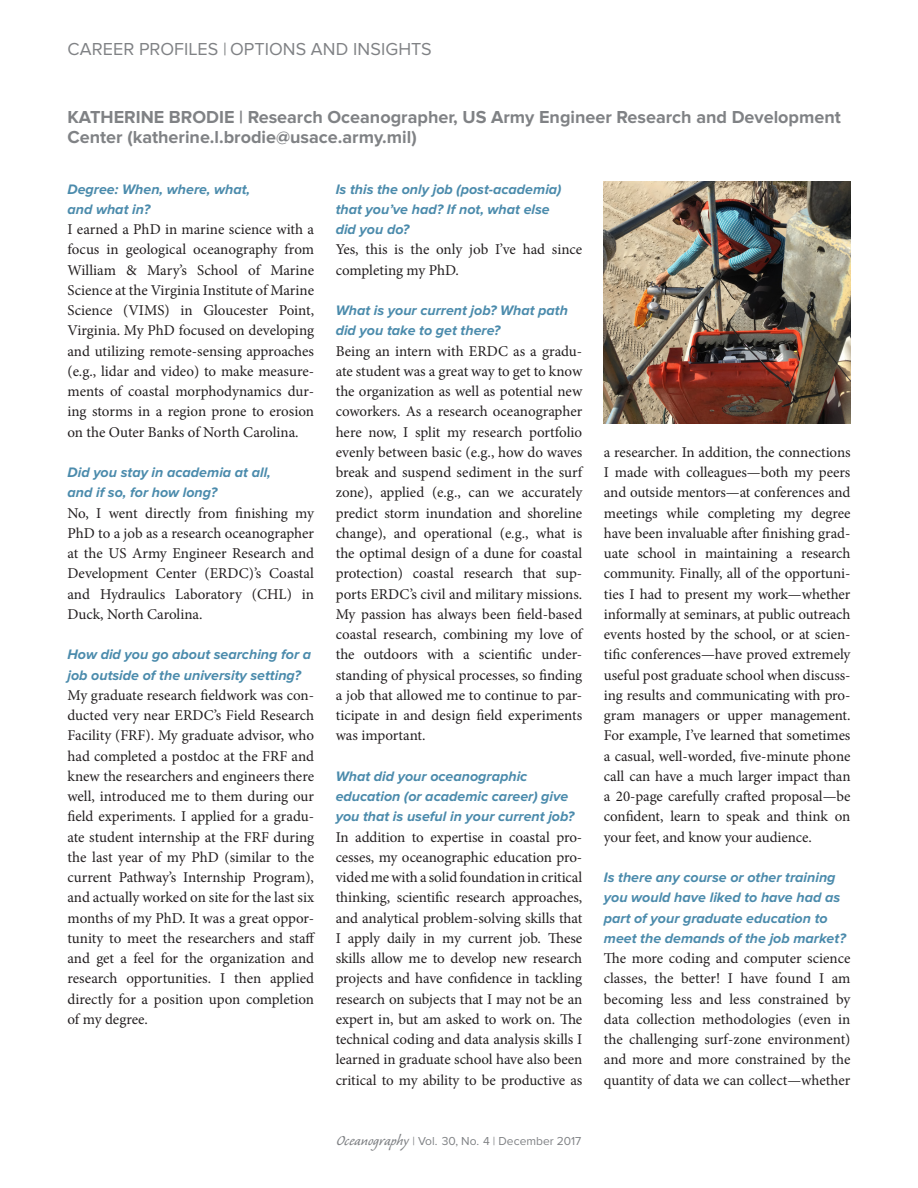
<style>
.page{position:relative;width:918px;height:1188px;background:#fff}
.page>*{position:absolute;margin:0;border:0;box-sizing:border-box;transform-origin:0 0}
.career_profiles_subh{font:700 18px/20.2px "Proxima Nova";color:#808285}
.toc_head{font:18px "Proxima Nova";letter-spacing:.005em;color:#808285}
.text_first_para{font:15px/20.2px "Minion Pro";letter-spacing:-.005em;color:#231f20;text-align:justify}
.profiles_questions{font:italic 700 14.25px/20.2px "Proxima Nova";color:#4b8bac}
.t1{font:12px "Proxima Nova";color:#808285}
.s1{font-family:"Caliban";font-size:18px}
</style>
<div class="page">
<img style="left:604px;top:182px;width:246px;height:242px">
<p class="toc_head" style="left:68px;top:38px;width:366px">CAREER PROFILES | OPTIONS AND INSIGHTS</p>
<p class="career_profiles_subh" style="left:68px;top:107px;width:775px">KATHERINE BRODIE | Research Oceanographer, US Army Engineer Research and Development<br>Center (katherine.l.brodie@usace.army.mil)</p>
<p class="profiles_questions" style="left:336px;top:179px;width:227px">Is this the only job (post-academia) that you’ve had? If not, what else did you do?</p>
<p class="text_first_para" style="left:336px;top:239px;width:248px">Yes, this is the only job I’ve had since completing my PhD.</p>
<p class="profiles_questions" style="left:336px;top:301px;width:234px">What is your current job? What path did you take to get there?</p>
<p class="text_first_para" style="left:336px;top:341px;width:248px">Being an intern with ERDC as a gradu&shy;ate student was a great way to get to know the organization as well as potential new coworkers. As a research oceanographer here now, I split my research portfolio evenly between basic (e.g., how do waves break and suspend sediment in the surf zone), applied (e.g., can we accurately predict storm inundation and shoreline change), and operational (e.g., what is the optimal design of a dune for coastal protection) coastal research that sup&shy;ports ERDC’s civil and military missions.<br>My passion has always been field-based coastal research, combining my love of the outdoors with a scientific under&shy;standing of physical processes, so finding a job that allowed me to continue to par&shy;ticipate in and design field experiments was important.</p>
<p class="profiles_questions" style="left:336px;top:766px;width:240px">What did your oceanographic education (or academic career) give you that is useful in your current job?</p>
<p class="text_first_para" style="left:336px;top:827px;width:248px">In addition to expertise in coastal pro&shy;cesses, my oceanographic education pro&shy;vided me with a solid foundation in critical thinking, scientific research approaches, and analytical problem-solving skills that I apply daily in my current job. These skills allow me to develop new research projects and have confidence in tackling research on subjects that I may not be an expert in, but am asked to work on. The technical coding and data analysis skills I learned in graduate school have also been critical to my ability to be productive as</p>
<p class="profiles_questions" style="left:68px;top:179px;width:184px">Degree: When, where, what, and what in?</p>
<p class="text_first_para" style="left:68px;top:219px;width:248px">I earned a PhD in marine science with a focus in geological oceanography from William &amp; Mary’s School of Marine Science at the Virginia Institute of Marine Science (VIMS) in Gloucester Point, Virginia. My PhD focused on developing and utilizing remote-sensing approaches (e.g., lidar and video) to make measure&shy;ments of coastal morphodynamics dur&shy;ing storms in a region prone to erosion on the Outer Banks of North Carolina.</p>
<p class="profiles_questions" style="left:68px;top:463px;width:205px">Did you stay in academia at all, and if so, for how long?</p>
<p class="text_first_para" style="left:68px;top:503px;width:248px">No, I went directly from finishing my PhD to a job as a research oceanographer at the US Army Engineer Research and Development Center (ERDC)’s Coastal and Hydraulics Laboratory (CHL) in Duck, North Carolina.</p>
<p class="profiles_questions" style="left:68px;top:645px;width:245px">How did you go about searching for a job outside of the university setting?</p>
<p class="text_first_para" style="left:68px;top:685px;width:249px">My graduate research fieldwork was con&shy;ducted very near ERDC’s Field Research Facility (FRF). My graduate advisor, who had completed a postdoc at the FRF and knew the researchers and engineers there well, introduced me to them during our field experiments. I applied for a gradu&shy;ate student internship at the FRF during the last year of my PhD (similar to the current Pathway’s Internship Program), and actually worked on site for the last six months of my PhD. It was a great oppor&shy;tunity to meet the researchers and staff and get a feel for the organization and research opportunities. I then applied directly for a position upon completion of my degree.</p>
<p class="text_first_para" style="left:604px;top:442px;width:248px">a researcher. In addition, the connections I made with colleagues—both my peers and outside mentors—at conferences and meetings while completing my degree have been invaluable after finishing grad&shy;uate school in maintaining a research community. Finally, all of the opportuni&shy;ties I had to present my work—whether informally at seminars, at public outreach events hosted by the school, or at scien&shy;tific conferences—have proved extremely useful post graduate school when discuss&shy;ing results and communicating with pro&shy;gram managers or upper management.<br>For example, I’ve learned that sometimes a casual, well-worded, five-minute phone call can have a much larger impact than a 20-page carefully crafted proposal—be confident, learn to speak and think on your feet, and know your audience.</p>
<p class="profiles_questions" style="left:604px;top:868px;width:243px">Is there any course or other training you would have liked to have had as part of your graduate education to meet the demands of the job market?</p>
<p class="text_first_para" style="left:604px;top:948px;width:248px">The more coding and computer science classes, the better! I have found I am becoming less and less constrained by data collection methodologies (even in the challenging surf-zone environment) and more and more constrained by the quantity of data we can collect—whether</p>
<p class="t1" style="left:336px;top:1134px;width:247px"><span class="s1">Oceanography</span> | Vol. 30, No. 4 | December 2017</p>
</div>
